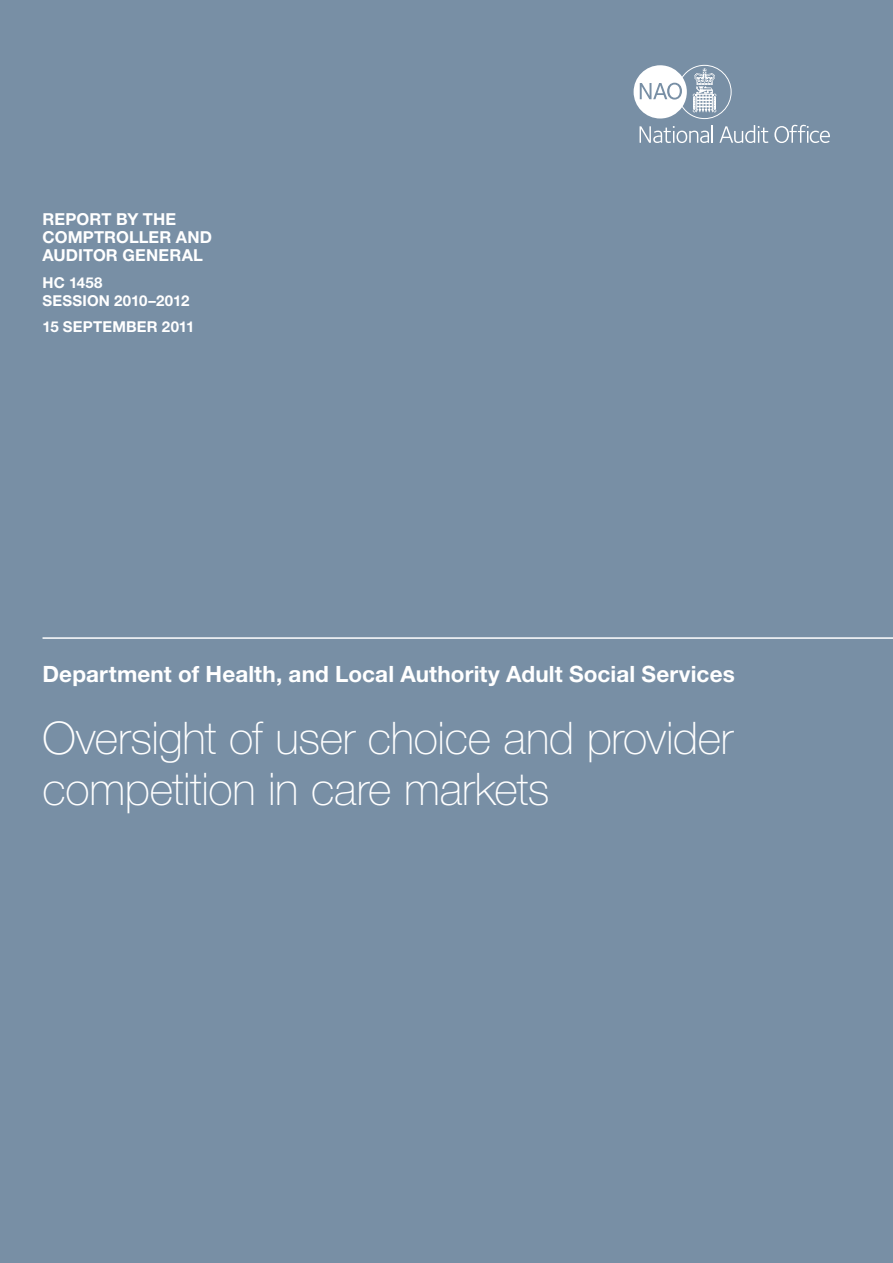
<style>
.page{position:relative;width:893px;height:1263px;background:#788fa5}
.page>*{position:absolute;margin:0;border:0;box-sizing:border-box;transform-origin:0 0}
.HEAD_30_34pt_COVER_T{font:100 45px/51px "Helvetica Neue LT Std";letter-spacing:-.01em;color:#fff}
.HEAD_15_18pt_DEPT_NA{font:700 22.5px "Helvetica Neue LT Std";letter-spacing:.005em;color:#fff}
.HEAD_11_12pt_DESCRIP{font:700 16.5px/18px "Helvetica Neue LT Std";letter-spacing:.01em;color:#fff}
.HEAD_10_12pt_DESCRIP{font:700 15px/18px "Helvetica Neue LT Std";letter-spacing:.015em;color:#fff}
</style>
<div class="page">
<svg style="left:634px;top:65px;width:98px;height:54px"></svg>
<svg style="left:639px;top:125px;width:74px;height:18px"></svg>
<svg style="left:719px;top:125px;width:49px;height:18px"></svg>
<svg style="left:774px;top:125px;width:56px;height:18px"></svg>
<hr style="left:43px;top:637px;width:850px;height:2px;background:#fff">
<p class="HEAD_11_12pt_DESCRIP" style="left:43px;top:210px;width:169px">REPORT BY THE<br>COMPTROLLER AND<br>AUDITOR GENERAL</p>
<p class="HEAD_10_12pt_DESCRIP" style="left:43px;top:273px;width:148px">HC 1458<br>SESSION 2010–2012</p>
<p class="HEAD_10_12pt_DESCRIP" style="left:43px;top:318px;width:154px">15 SEPTEMBER 2011</p>
<p class="HEAD_15_18pt_DEPT_NA" style="left:43px;top:660px;width:694px">DEPARTMENT OF HEALTH, AND LOCAL AUTHORITY ADULT SOCIAL SERVICES</p>
<p class="HEAD_30_34pt_COVER_T" style="left:43px;top:713px;width:692px">Oversight of user choice and provider competition in care markets</p>
</div>
